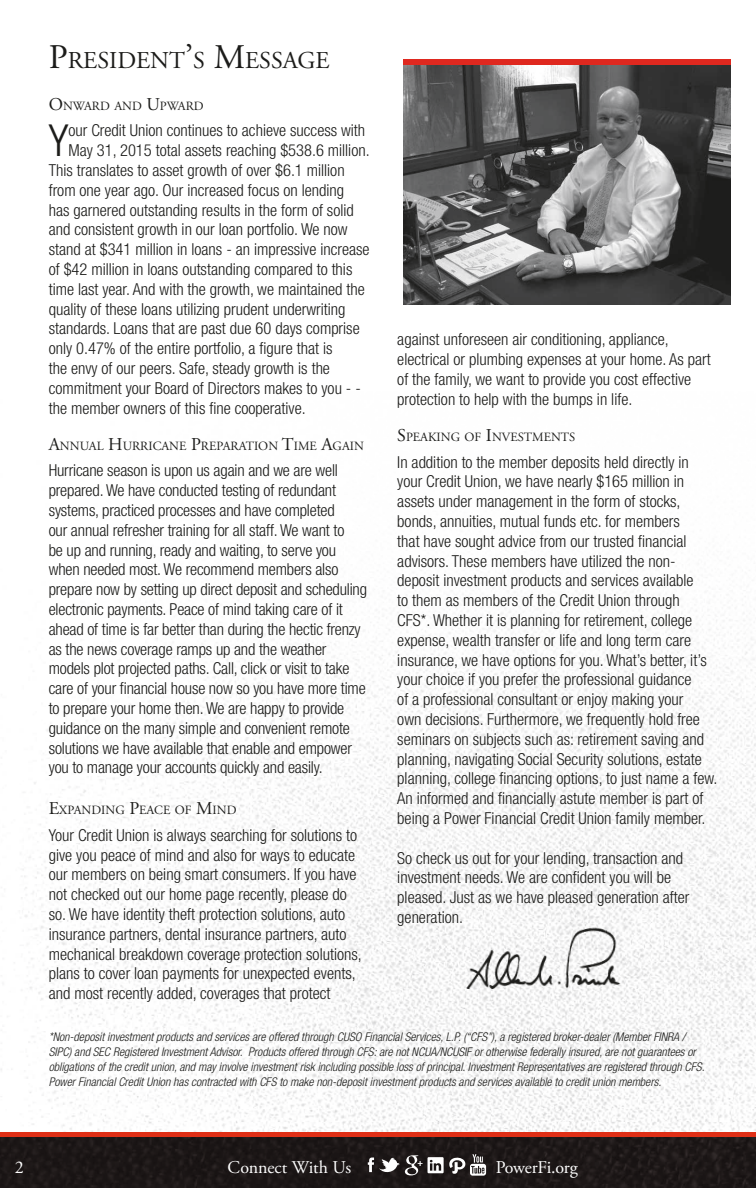
<style>
.page{position:relative;width:756px;height:1188px;background:#fff}
.page>*{position:absolute;margin:0;border:0;box-sizing:border-box;transform-origin:0 0}
.t1{font:300 condensed 44.25px "Helvetica Neue";color:#1c1c1a}
.t2{font:24.15px "Adobe Garamond";color:#1c1c1a}
.t3{font:18px "Adobe Garamond Pro";letter-spacing:-.015em;color:#fff}
.t4{font:300 condensed 16.5px/19.8px "Helvetica Neue";color:#1c1c1a}
.t5{font:12.6px "Adobe Garamond";color:#1c1c1a}
.t6{font:italic 300 condensed 12px/15px "Helvetica Neue";color:#1c1c1a}
.t7{font:700 12px "Adobe Garamond Pro";color:#fff}
.s1{font-size:34.5px}
.s2{font-size:18px}
</style>
<div class="page">
<img style="left:0;top:583px;width:756px;height:549px">
<div style="left:0;top:1132px;width:756px;height:17px;background:linear-gradient(to right,#df2f16,#df2f16)"></div>
<img style="left:0;top:1138px;width:756px;height:50px">
<svg style="left:428px;top:1154px;width:58px;height:22px"></svg>
<svg style="left:368px;top:1155px;width:51px;height:20px"></svg>
<div style="left:403px;top:59px;width:327px;height:7px;background:#df281f"></div>
<img style="left:403px;top:66px;width:327px;height:238px">
<img style="left:453px;top:914px;width:189px;height:87px">
<h2 class="t2" style="left:49px;top:48px;width:283px"><span class="s1">P</span>RESIDENT<span class="s1">’</span>S <span class="s1">M</span>ESSAGE</h2>
<p class="t5" style="left:49px;top:99px;width:155px"><span class="s2">O</span>NWARD AND <span class="s2">U</span>PWARD</p>
<h1 class="t1" style="left:49px;top:115px;width:21px">Y</h1>
<p class="t4" style="left:69px;top:121px;width:298px">our Credit Union continues to achieve success with</p>
<p class="t4" style="left:69px;top:140px;width:303px">May 31, 2015 total assets reaching $538.6 million.</p>
<p class="t4" style="left:49px;top:160px;width:297px">This translates to asset growth of over $6.1 million</p>
<p class="t4" style="left:49px;top:180px;width:297px">from one year ago. Our increased focus on lending</p>
<p class="t4" style="left:49px;top:200px;width:307px">has garnered outstanding results in the form of solid</p>
<p class="t4" style="left:49px;top:220px;width:301px">and consistent growth in our loan portfolio. We now</p>
<p class="t4" style="left:49px;top:239px;width:322px">stand at $341 million in loans - an impressive increase</p>
<p class="t4" style="left:49px;top:259px;width:305px">of $42 million in loans outstanding compared to this</p>
<p class="t4" style="left:49px;top:279px;width:318px">time last year. And with the growth, we maintained the</p>
<p class="t4" style="left:49px;top:299px;width:298px">quality of these loans utilizing prudent underwriting</p>
<p class="t4" style="left:49px;top:319px;width:312px">standards. Loans that are past due 60 days comprise</p>
<p class="t4" style="left:49px;top:338px;width:285px">only 0.47% of the entire portfolio, a figure that is</p>
<p class="t4" style="left:49px;top:358px;width:283px">the envy of our peers. Safe, steady growth is the</p>
<p class="t4" style="left:49px;top:378px;width:314px">commitment your Board of Directors makes to you - -</p>
<p class="t4" style="left:49px;top:398px;width:258px">the member owners of this fine cooperative.</p>
<p class="t5" style="left:49px;top:439px;width:317px"><span class="s2">A</span>NNUAL <span class="s2">H</span>URRICANE <span class="s2">P</span>REPARATION <span class="s2">T</span>IME <span class="s2">A</span>GAIN</p>
<p class="t4" style="left:49px;top:461px;width:320px">Hurricane season is upon us again and we are well prepared. We have conducted testing of redundant systems, practiced processes and have completed<br>our annual refresher training for all staff. We want to<br>be up and running, ready and waiting, to serve you when needed most. We recommend members also prepare now by setting up direct deposit and scheduling electronic payments. Peace of mind taking care of it ahead of time is far better than during the hectic frenzy as the news coverage ramps up and the weather models plot projected paths. Call, click or visit to take care of your financial house now so you have more time to prepare your home then. We are happy to provide guidance on the many simple and convenient remote solutions we have available that enable and empower you to manage your accounts quickly and easily.</p>
<p class="t5" style="left:49px;top:804px;width:188px"><span class="s2">E</span>XPANDING <span class="s2">P</span>EACE OF <span class="s2">M</span>IND</p>
<p class="t4" style="left:49px;top:825px;width:315px">Your Credit Union is always searching for solutions to give you peace of mind and also for ways to educate our members on being smart consumers. If you have not checked out our home page recently, please do so. We have identity theft protection solutions, auto insurance partners, dental insurance partners, auto mechanical breakdown coverage protection solutions, plans to cover loan payments for unexpected events, and most recently added, coverages that protect</p>
<p class="t4" style="left:397px;top:329px;width:315px">against unforeseen air conditioning, appliance, electrical or plumbing expenses at your home. As part of the family, we want to provide you cost effective protection to help with the bumps in life.</p>
<p class="t5" style="left:397px;top:430px;width:178px"><span class="s2">S</span>PEAKING OF <span class="s2">I</span>NVESTMENTS</p>
<p class="t4" style="left:397px;top:452px;width:322px">In addition to the member deposits held directly in your Credit Union, we have nearly $165 million in assets under management in the form of stocks, bonds, annuities, mutual funds etc. for members<br>that have sought advice from our trusted financial advisors. These members have utilized the non&shy;deposit investment products and services available<br>to them as members of the Credit Union through<br>CFS*. Whether it is planning for retirement, college expense, wealth transfer or life and long term care insurance, we have options for you. What’s better, it’s your choice if you prefer the professional guidance<br>of a professional consultant or enjoy making your<br>own decisions. Furthermore, we frequently hold free seminars on subjects such as: retirement saving and planning, navigating Social Security solutions, estate planning, college financing options, to just name a few.<br>An informed and financially astute member is part of being a Power Financial Credit Union family member.</p>
<p class="t4" style="left:397px;top:848px;width:294px">So check us out for your lending, transaction and investment needs. We are confident you will be pleased. Just as we have pleased generation after generation.</p>
<p class="t6" style="left:49px;top:1029px;width:657px">*Non-deposit investment products and services are offered through CUSO Financial Services, L.P. (“CFS”), a registered broker-dealer (Member FINRA / SIPC) and SEC Registered Investment Advisor. Products offered through CFS: are not NCUA/NCUSIF or otherwise federally insured, are not guarantees or obligations of the credit union, and may involve investment risk including possible loss of principal. Investment Representatives are registered through CFS.<br>Power Financial Credit Union has contracted with CFS to make non-deposit investment products and services available to credit union members.</p>
<p class="t3" style="left:228px;top:1156px;width:125px">Connect With Us</p>
<p class="t7" style="left:417px;top:1155px;width:8px">+</p>
<p class="t3" style="left:15px;top:1157px;width:10px">2</p>
<p class="t3" style="left:496px;top:1157px;width:84px">PowerFi.org</p>
</div>
